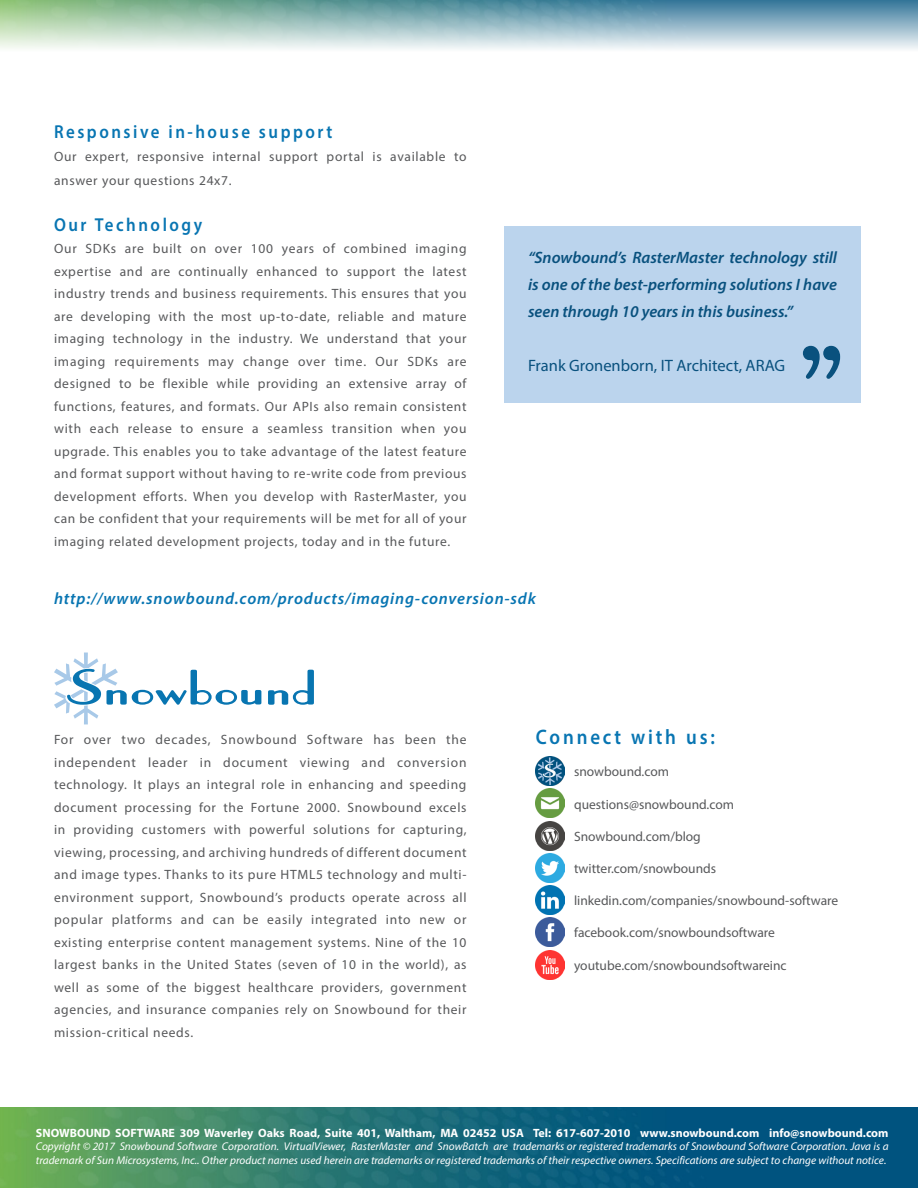
<style>
.page{position:relative;width:918px;height:1188px;background:#fff}
.page>*{position:absolute;margin:0;border:0;box-sizing:border-box;transform-origin:0 0}
.t1{font:112.5px "American Typewriter";color:#09517e}
.t2{font:600 21px "Myriad Pro";letter-spacing:.15em;color:#0875b2;scale:.9 1}
.t3{font:600 18.75px "Myriad Pro";letter-spacing:.15em;color:#0875b2;scale:.9 1}
.t4{font:italic 600 16.5px/27px "Myriad Pro";color:#09517e;text-align:justify}
.t5{font:italic 600 16.5px "Myriad Pro";letter-spacing:.05em;color:#0875b2}
.t6{font:16.5px "Myriad Pro";color:#09517e}
.t7{font:13.5px/22.5px "Myriad Pro";letter-spacing:.045em;color:#57585a;text-align:justify}
.t8{font:13.5px "Myriad Pro";color:#57585a}
.t9{font:700 12px "Myriad Pro";color:#fff}
.t10{font:italic 11.25px/13.5px "Myriad Pro";color:#fff}
.s1{font-style:normal}
</style>
<div class="page">
<img style="left:0;top:1108px;width:918px;height:80px">
<img style="left:536px;top:757px;width:29px;height:29px">
<img style="left:536px;top:789px;width:29px;height:29px">
<img style="left:536px;top:821px;width:29px;height:29px">
<img style="left:536px;top:853px;width:29px;height:29px">
<img style="left:536px;top:886px;width:29px;height:29px">
<img style="left:536px;top:918px;width:29px;height:29px">
<img style="left:536px;top:950px;width:29px;height:29px">
<svg style="left:268px;top:670px;width:46px;height:35px"></svg>
<svg style="left:54px;top:653px;width:207px;height:71px"></svg>
<div style="left:504px;top:226px;width:356px;height:176px;background:#bbd4ed"></div>
<img style="left:0;top:0;width:918px;height:49px">
<p class="t3" style="left:54px;top:120px;width:311px">Responsive in-house support</p>
<p class="t7" style="left:54px;top:144px;width:414px;line-height:24px">Our expert, responsive internal support portal is available to answer your questions 24x7.</p>
<p class="t3" style="left:54px;top:212px;width:166px">Our Technology</p>
<p class="t7" style="left:54px;top:237px;width:414px">Our SDKs are built on over 100 years of combined imaging expertise and are continually enhanced to support the latest industry trends and business requirements. This ensures that you are developing with the most up-to-date, reliable and mature imaging technology in the industry. We understand that your imaging requirements may change over time. Our SDKs are designed to be flexible while providing an extensive array of functions, features, and formats. Our APIs also remain consistent with each release to ensure a seamless transition when you upgrade. This enables you to take advantage of the latest feature and format support without having to re-write code from previous development efforts. When you develop with RasterMaster, you can be confident that your requirements will be met for all of your imaging related development projects, today and in the future.</p>
<p class="t4" style="left:528px;top:243px;width:311px">“Snowbound’s RasterMaster technology still is one of the best-performing solutions I have seen through 10 years in this business.”</p>
<p class="t6" style="left:528px;top:355px;width:259px">Frank Gronenborn, IT Architect, ARAG</p>
<p class="t1" style="left:797px;top:301px;width:51px">ˮ</p>
<p class="t5" style="left:54px;top:588px;width:483px">http://www.snowbound.com/products/imaging-conversion-sdk</p>
<p class="t7" style="left:54px;top:728px;width:414px">For over two decades, Snowbound Software has been the</p>
<p class="t2" style="left:536px;top:724px;width:200px">Connect with us:</p>
<p class="t7" style="left:54px;top:751px;width:414px">independent leader in document viewing and conversion technology. It plays an integral role in enhancing and speeding document processing for the Fortune 2000. Snowbound excels in providing customers with powerful solutions for capturing, viewing, processing, and archiving hundreds of different document and image types. Thanks to its pure HTML5 technology and multi&shy;environment support, Snowbound’s products operate across all popular platforms and can be easily integrated into new or existing enterprise content management systems. Nine of the 10 largest banks in the United States (seven of 10 in the world), as well as some of the biggest healthcare providers, government agencies, and insurance companies rely on Snowbound for their mission-critical needs.</p>
<p class="t8" style="left:574px;top:763px;width:97px">snowbound.com</p>
<p class="t8" style="left:574px;top:796px;width:162px">questions@snowbound.com</p>
<p class="t8" style="left:574px;top:828px;width:128px">Snowbound.com/blog</p>
<p class="t8" style="left:574px;top:860px;width:144px">twitter.com/snowbounds</p>
<p class="t8" style="left:574px;top:892px;width:266px">linkedin.com/companies/snowbound-software</p>
<p class="t8" style="left:574px;top:925px;width:202px">facebook.com/snowboundsoftware</p>
<p class="t8" style="left:574px;top:957px;width:214px">youtube.com/snowboundsoftwareinc</p>
<p class="t9" style="left:36px;top:1125px;width:854px">SNOWBOUND SOFTWARE 309 Waverley Oaks Road, Suite 401, Waltham, MA 02452 USA Tel: 617-607-2010 www.snowbound.com info@snowbound.com</p>
<p class="t10" style="left:36px;top:1140px;width:854px">Copyright © 2017 Snowbound Software Corporation. VirtualViewer, RasterMaster and SnowBatch are trademarks or registered trademarks of Snowbound Software Corporation. Java is a trademark of Sun Microsystems, Inc.. Other product names used herein are trademarks or registered trademarks of their respective owners. Specifications are subject to change without notice<span class="s1">.</span></p>
</div>
